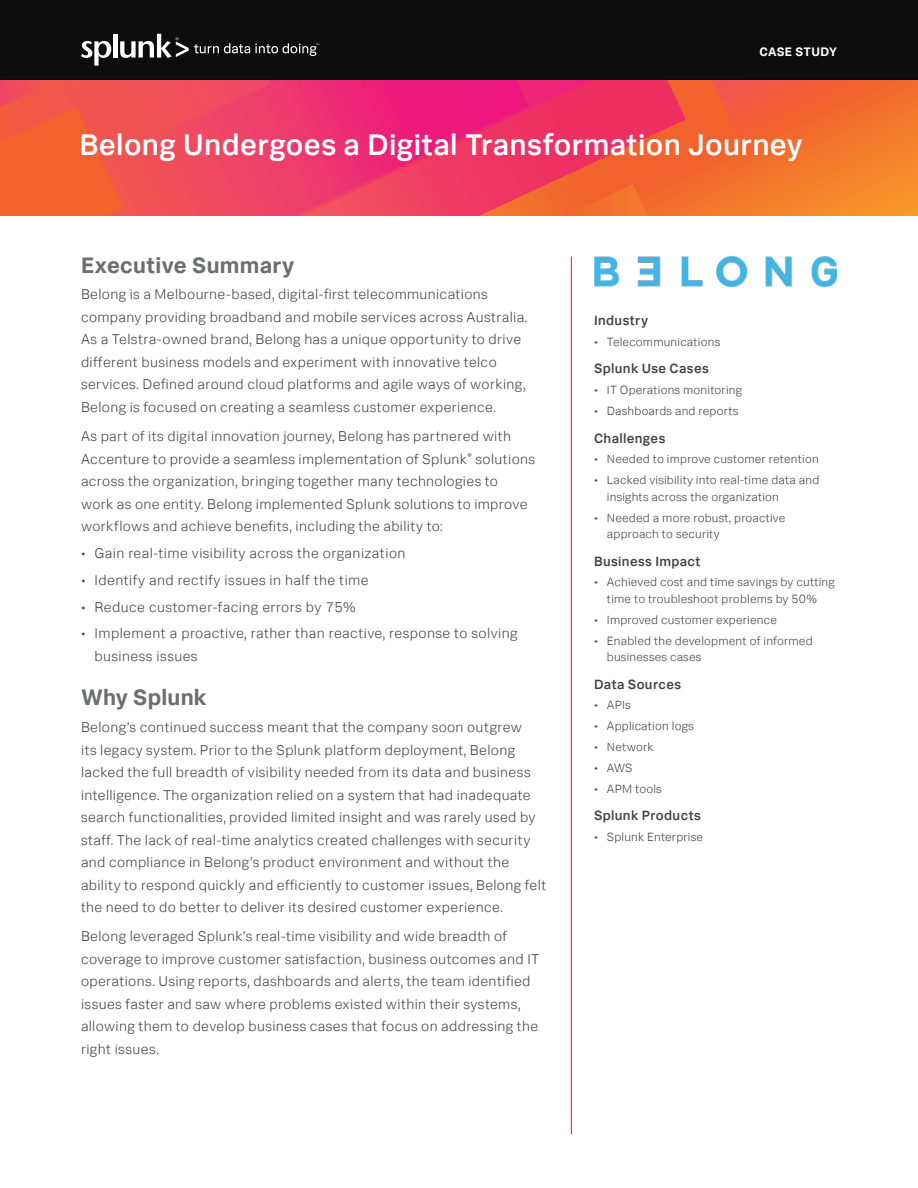
<style>
.page{position:relative;width:918px;height:1188px;background:#fff}
.page>*{position:absolute;margin:0;border:0;box-sizing:border-box;transform-origin:0 0}
.Header_White__Title{font:500 30px "Splunk Data Sans";letter-spacing:.01em;color:#fff}
.Gray_Subheads{font:700 22.5px "Splunk Data Sans";letter-spacing:.01em;color:#6d6e71}
.Body_Text{font:300 14.25px/22.5px "Splunk Data Sans";letter-spacing:.025em;color:#414042}
.Sidebar_Subheads{font:500 13.5px "Splunk Data Sans";letter-spacing:.025em;color:#414042}
.t1{font:700 12.3px "Splunk Data Sans";letter-spacing:.02em;color:#fff}
.t2{font:300 12px/16.5px "Splunk Data Sans";letter-spacing:.015em;color:#414042}
.s1{font-weight:400}
</style>
<div class="page">
<svg style="left:738px;top:80px;width:180px;height:136px;background:#f3752d"></svg>
<svg style="left:686px;top:80px;width:52px;height:136px;background:#f1662f"></svg>
<svg style="left:303px;top:80px;width:383px;height:136px;background:#ee395e"></svg>
<svg style="left:0;top:80px;width:303px;height:136px;background:#ef5051"></svg>
<div style="left:0;top:0;width:918px;height:80px;background:#0d0d0d"></div>
<svg style="left:81px;top:41px;width:30px;height:25px"></svg>
<hr style="left:113px;top:34px;width:4px;height:24px;background:#fff">
<svg style="left:120px;top:34px;width:199px;height:24px"></svg>
<hr style="left:571px;top:256px;width:1px;height:878px;background:#ec008c">
<img style="left:594px;top:256px;width:243px;height:31px">
<p class="t1" style="left:759px;top:44px;width:79px">CASE STUDY</p>
<p class="Header_White__Title" style="left:79px;top:126px;width:725px">Belong Undergoes a Digital Transformation Journey</p>
<p class="Gray_Subheads" style="left:81px;top:251px;width:215px">Executive Summary</p>
<p class="Body_Text" style="left:81px;top:283px;width:448px">Belong is a Melbourne-based, digital-first telecommunications company providing broadband and mobile services across Australia.<br>As a Telstra-owned brand, Belong has a unique opportunity to drive different business models and experiment with innovative telco services. Defined around cloud platforms and agile ways of working, Belong is focused on creating a seamless customer experience.</p>
<p class="Body_Text" style="left:81px;top:425px;width:456px">As part of its digital innovation journey, Belong has partnered with Accenture to provide a seamless implementation of Splunk<sup>®</sup> solutions across the organization, bringing together many technologies to<br>work as one entity. Belong implemented Splunk solutions to improve workflows and achieve benefits, including the ability to:</p>
<p class="Body_Text" style="left:81px;top:542px;width:326px">• Gain real-time visibility across the organization</p>
<p class="Body_Text" style="left:81px;top:568px;width:289px">• Identify and rectify issues in half the time</p>
<p class="Body_Text" style="left:81px;top:595px;width:276px">• Reduce customer-facing errors by 75%</p>
<p class="Body_Text" style="left:94px;top:622px;width:425px;text-indent:-14px">• Implement a proactive, rather than reactive, response to solving business issues</p>
<p class="Gray_Subheads" style="left:81px;top:684px;width:127px">Why Splunk</p>
<p class="Body_Text" style="left:81px;top:716px;width:467px">Belong’s continued success meant that the company soon outgrew<br>its legacy system. Prior to the Splunk platform deployment, Belong lacked the full breadth of visibility needed from its data and business intelligence. The organization relied on a system that had inadequate search functionalities, provided limited insight and was rarely used by staff. The lack of real-time analytics created challenges with security and compliance in Belong’s product environment and without the ability to respond quickly and efficiently to customer issues, Belong felt the need to do better to deliver its desired customer experience.</p>
<p class="Body_Text" style="left:81px;top:925px;width:460px">Belong leveraged Splunk’s real-time visibility and wide breadth of coverage to improve customer satisfaction, business outcomes and IT operations. Using reports, dashboards and alerts, the team identified issues faster and saw where problems existed within their systems, allowing them to develop business cases that focus on addressing the right issues.</p>
<p class="Sidebar_Subheads" style="left:594px;top:312px;width:56px">Industry</p>
<p class="t2" style="left:594px;top:333px;width:128px"><span class="s1">t</span> Telecommunications</p>
<p class="Sidebar_Subheads" style="left:594px;top:360px;width:116px">Splunk Use Cases</p>
<p class="t2" style="left:594px;top:382px;width:150px"><span class="s1">t</span> IT Operations monitoring</p>
<p class="t2" style="left:594px;top:402px;width:146px"><span class="s1">t</span> Dashboards and reports</p>
<p class="Sidebar_Subheads" style="left:594px;top:430px;width:73px">Challenges</p>
<p class="t2" style="left:594px;top:451px;width:226px"><span class="s1">t</span> Needed to improve customer retention</p>
<p class="t2" style="left:607px;top:472px;width:214px;text-indent:-13px"><span class="s1">t</span> Lacked visibility into real-time data and insights across the organization</p>
<p class="t2" style="left:607px;top:509px;width:180px;text-indent:-13px"><span class="s1">t</span> Needed a more robust, proactive approach to security</p>
<p class="Sidebar_Subheads" style="left:594px;top:553px;width:108px">Business Impact</p>
<p class="t2" style="left:594px;top:574px;width:242px;text-align:center"><span class="s1">t</span> Achieved cost and time savings by cutting time to troubleshoot problems by 50%</p>
<p class="t2" style="left:594px;top:611px;width:184px"><span class="s1">t</span> Improved customer experience</p>
<p class="t2" style="left:607px;top:632px;width:207px;text-indent:-13px"><span class="s1">t</span> Enabled the development of informed businesses cases</p>
<p class="Sidebar_Subheads" style="left:594px;top:676px;width:89px">Data Sources</p>
<p class="t2" style="left:594px;top:697px;width:38px"><span class="s1">t</span> APIs</p>
<p class="t2" style="left:594px;top:718px;width:101px"><span class="s1">t</span> Application logs</p>
<p class="t2" style="left:594px;top:739px;width:61px"><span class="s1">t</span> Network</p>
<p class="t2" style="left:594px;top:759px;width:40px"><span class="s1">t</span> AWS</p>
<p class="t2" style="left:594px;top:780px;width:69px"><span class="s1">t</span> APM tools</p>
<p class="Sidebar_Subheads" style="left:594px;top:807px;width:108px">Splunk Products</p>
<p class="t2" style="left:594px;top:829px;width:111px"><span class="s1">t</span> Splunk Enterprise</p>
</div>
